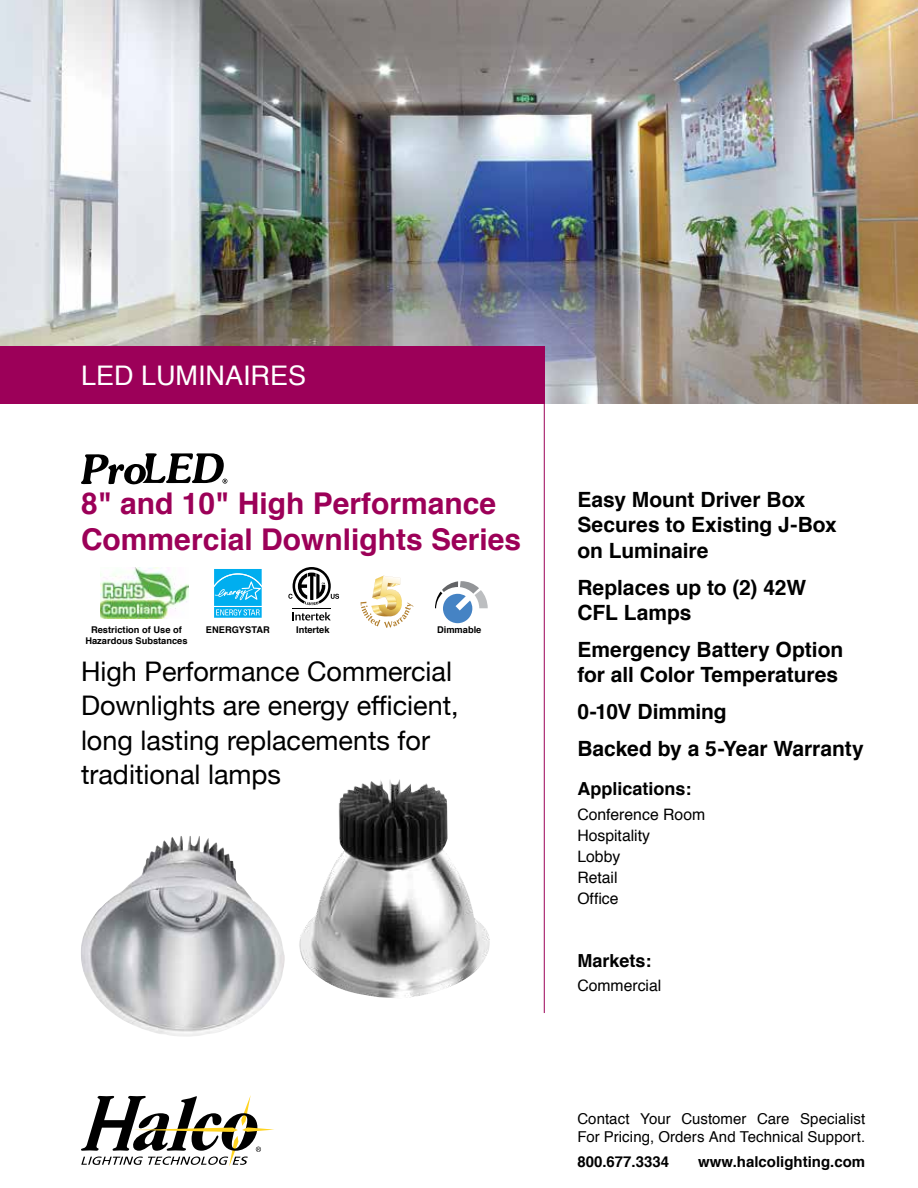
<style>
.page{position:relative;width:918px;height:1188px;background:#fff}
.page>*{position:absolute;margin:0;border:0;box-sizing:border-box;transform-origin:0 0}
.t1{font:700 30px/36px "Helvetica";color:#9c0058}
.t2{font:27px/34.5px "Helvetica Neue";color:#000}
.t3{font:27px "Helvetica";color:#fff}
.t4{font:700 21px/25.2px "Helvetica";color:#000}
.t5{font:700 18px "Helvetica";color:#000}
.t6{font:15.75px/21px "Helvetica";color:#000}
.t7{font:15px/18px "Helvetica";letter-spacing:.005em;color:#000}
.t8{font:700 15px "Helvetica";color:#000}
.t9{font:700 9.3px/11.1px "Helvetica";color:#000;text-align:center}
</style>
<div class="page">
<svg style="left:81px;top:453px;width:146px;height:31px"></svg>
<svg style="left:81px;top:1095px;width:193px;height:71px"></svg>
<img style="left:0;top:0;width:918px;height:404px">
<hr style="left:544px;top:404px;width:1px;height:609px;background:#9c0058">
<div style="left:0;top:346px;width:545px;height:58px;background:#9c0059"></div>
<svg style="left:361px;top:576px;width:52px;height:52px"></svg>
<svg style="left:435px;top:581px;width:53px;height:42px"></svg>
<svg style="left:293px;top:612px;width:38px;height:9px"></svg>
<hr style="left:293px;top:608px;width:38px;height:1px;background:#000">
<svg style="left:288px;top:567px;width:51px;height:38px"></svg>
<svg style="left:214px;top:569px;width:48px;height:49px;background:#2dbcf1"></svg>
<img style="left:100px;top:568px;width:89px;height:50px">
<img style="left:299px;top:779px;width:191px;height:219px">
<img style="left:81px;top:836px;width:204px;height:201px">
<p class="t3" style="left:81px;top:355px;width:227px">LED LUMINAIRES</p>
<h1 class="t1" style="left:81px;top:486px;width:442px">8" and 10" High Performance<br>Commercial Downlights Series</h1>
<p class="t4" style="left:577px;top:488px;width:261px">Easy Mount Driver Box<br>Secures to Existing J-Box on Luminaire</p>
<p class="t4" style="left:577px;top:575px;width:230px">Replaces up to (2) 42W<br>CFL Lamps</p>
<p class="t4" style="left:577px;top:637px;width:267px">Emergency Battery Option for all Color Temperatures</p>
<p class="t4" style="left:577px;top:694px;width:288px;line-height:37px">0-10V Dimming<br>Backed by a 5-Year Warranty</p>
<p class="t9" style="left:85px;top:624px;width:104px">Restriction of Use of<br>Hazardous Substances</p>
<p class="t9" style="left:206px;top:624px;width:65px">ENERGYSTAR</p>
<p class="t9" style="left:296px;top:624px;width:35px">Intertek</p>
<p class="t9" style="left:437px;top:624px;width:46px">Dimmable</p>
<p class="t2" style="left:81px;top:656px;width:379px">High Performance Commercial<br>Downlights are energy efficient, long lasting replacements for traditional lamps</p>
<p class="t5" style="left:577px;top:775px;width:116px">Applications:</p>
<p class="t6" style="left:577px;top:804px;width:129px">Conference Room<br>Hospitality<br>Lobby<br>Retail<br>Office</p>
<p class="t5" style="left:577px;top:946px;width:76px">Markets:</p>
<p class="t6" style="left:577px;top:976px;width:85px">Commercial</p>
<p class="t7" style="left:577px;top:1110px;width:289px">Contact Your Customer Care Specialist<br>For Pricing, Orders And Technical Support.</p>
<p class="t8" style="left:577px;top:1149px;width:93px">800.677.3334</p>
<p class="t8" style="left:698px;top:1149px;width:168px">www.halcolighting.com</p>
</div>
